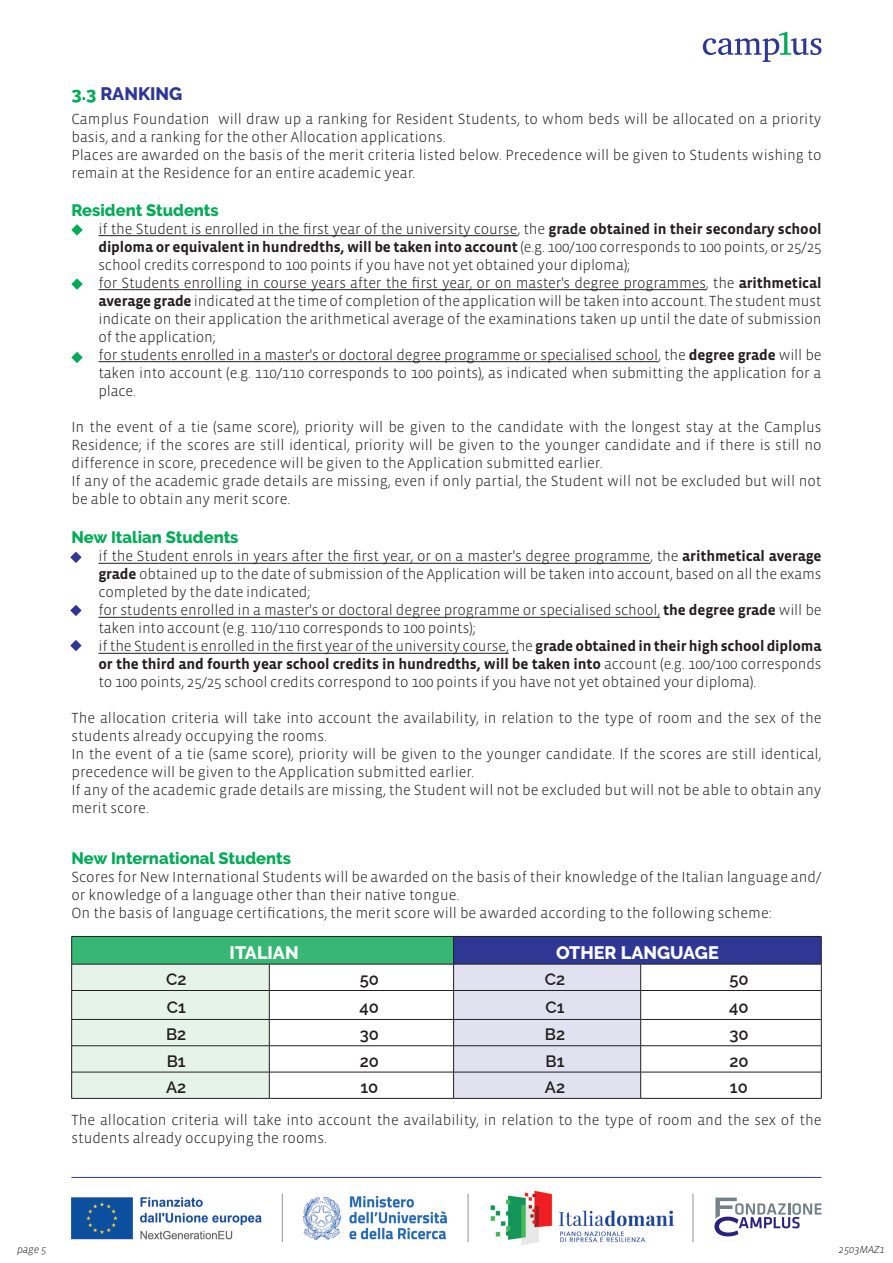
<style>
.page{position:relative;width:893px;height:1263px;background:#fff}
.page>*{position:absolute;margin:0;border:0;box-sizing:border-box;transform-origin:0 0}
.t1{font:800 18px "Raleway";color:#fff}
.t2{font:800 18px "Raleway";color:#2f3795}
.t3{font:800 16.5px "Raleway";color:#00ab57}
.t4{font:600 16.5px "Raleway";color:#231f20}
.t5{font:300 15px/18px "Vista Sans OT";color:#231f20}
.t6{font:italic 300 10.5px "Vista Sans OT";letter-spacing:-.01em;color:#231f20}
.s1{color:#00ab57}
.s2{font-weight:700}
</style>
<div class="page">
<svg style="left:703px;top:32px;width:118px;height:30px"></svg>
<hr style="left:71px;top:1177px;width:750px;height:1px;background:#2f3795">
<img style="left:71px;top:1197px;width:191px;height:42px">
<img style="left:304px;top:1196px;width:142px;height:43px">
<img style="left:490px;top:1190px;width:184px;height:55px">
<hr style="left:468px;top:1194px;width:1px;height:48px;background:#939598">
<hr style="left:282px;top:1194px;width:1px;height:48px;background:#939598">
<hr style="left:693px;top:1194px;width:1px;height:48px;background:#939598">
<svg style="left:714px;top:1197px;width:107px;height:39px"></svg>
<hr style="left:98px;top:235px;width:419px;height:1px;background:#231f20">
<hr style="left:98px;top:289px;width:608px;height:1px;background:#231f20">
<hr style="left:98px;top:361px;width:560px;height:1px;background:#231f20">
<hr style="left:98px;top:563px;width:552px;height:1px;background:#231f20">
<hr style="left:98px;top:617px;width:562px;height:1px;background:#231f20">
<hr style="left:98px;top:653px;width:411px;height:1px;background:#231f20">
<svg style="left:71px;top:224px;width:12px;height:11px"></svg>
<svg style="left:71px;top:278px;width:12px;height:12px"></svg>
<svg style="left:71px;top:352px;width:12px;height:11px"></svg>
<div style="left:72px;top:936px;width:382px;height:28px;background:#36b773"></div>
<div style="left:454px;top:936px;width:367px;height:28px;background:#2f3795"></div>
<svg style="left:270px;top:965px;width:551px;height:133px"></svg>
<hr style="left:71px;top:936px;width:198px;height:1px;background:#231f20">
<hr style="left:269px;top:936px;width:185px;height:1px;background:#231f20">
<hr style="left:454px;top:936px;width:187px;height:1px;background:#231f20">
<hr style="left:641px;top:936px;width:180px;height:1px;background:#231f20">
<hr style="left:269px;top:964px;width:185px;height:1px;background:#231f20">
<hr style="left:641px;top:964px;width:180px;height:1px;background:#231f20">
<hr style="left:269px;top:990px;width:185px;height:1px;background:#231f20">
<hr style="left:641px;top:990px;width:180px;height:1px;background:#231f20">
<hr style="left:269px;top:1019px;width:185px;height:1px;background:#231f20">
<hr style="left:641px;top:1019px;width:180px;height:1px;background:#231f20">
<hr style="left:269px;top:1045px;width:185px;height:1px;background:#231f20">
<hr style="left:641px;top:1045px;width:180px;height:1px;background:#231f20">
<hr style="left:269px;top:1072px;width:185px;height:1px;background:#231f20">
<svg style="left:71px;top:937px;width:199px;height:161px"></svg>
<hr style="left:641px;top:1072px;width:180px;height:1px;background:#231f20">
<svg style="left:453px;top:937px;width:188px;height:161px"></svg>
<svg style="left:821px;top:937px;width:1px;height:161px"></svg>
<hr style="left:71px;top:1098px;width:198px;height:1px;background:#231f20">
<hr style="left:269px;top:1098px;width:185px;height:1px;background:#231f20">
<hr style="left:454px;top:1098px;width:187px;height:1px;background:#231f20">
<hr style="left:641px;top:1098px;width:180px;height:1px;background:#231f20">
<svg style="left:70px;top:552px;width:12px;height:11px"></svg>
<svg style="left:70px;top:605px;width:12px;height:11px"></svg>
<svg style="left:70px;top:640px;width:12px;height:11px"></svg>
<p class="t2" style="left:71px;top:83px;width:113px"><span class="s1">3.3</span> RANKING</p>
<p class="t5" style="left:71px;top:110px;width:751px">Camplus Foundation will draw up a ranking for Resident Students, to whom beds will be allocated on a priority basis, and a ranking for the other Allocation applications.</p>
<p class="t5" style="left:71px;top:146px;width:751px">Places are awarded on the basis of the merit criteria listed below. Precedence will be given to Students wishing to remain at the Residence for an entire academic year.</p>
<p class="t3" style="left:71px;top:200px;width:149px">Resident Students</p>
<p class="t5" style="left:98px;top:220px;width:724px;text-align:justify">if the Student is enrolled in the first year of the university course, the <span class="s2">grade obtained in their secondary school diploma or equivalent in hundredths, will be taken into account</span> (e.g. 100/100 corresponds to 100 points, or 25/25 school credits correspond to 100 points if you have not yet obtained your diploma);</p>
<p class="t5" style="left:98px;top:274px;width:725px;text-align:justify">for Students enrolling in course years after the first year, or on master's degree programmes, the <span class="s2">arithmetical average grade</span> indicated at the time of completion of the application will be taken into account. The student must indicate on their application the arithmetical average of the examinations taken up until the date of submission of the application;</p>
<p class="t5" style="left:98px;top:346px;width:724px;text-align:justify">for students enrolled in a master's or doctoral degree programme or specialised school, the <span class="s2">degree grade</span> will be taken into account (e.g. 110/110 corresponds to 100 points), as indicated when submitting the application for a place.</p>
<p class="t5" style="left:71px;top:418px;width:752px;text-align:justify">In the event of a tie (same score), priority will be given to the candidate with the longest stay at the Camplus Residence; if the scores are still identical, priority will be given to the younger candidate and if there is still no difference in score, precedence will be given to the Application submitted earlier.</p>
<p class="t5" style="left:71px;top:472px;width:752px">If any of the academic grade details are missing, even if only partial, the Student will not be excluded but will not be able to obtain any merit score.</p>
<p class="t3" style="left:71px;top:528px;width:169px">New Italian Students</p>
<p class="t5" style="left:98px;top:547px;width:725px;text-align:justify">if the Student enrols in years after the first year, or on a master's degree programme, the <span class="s2">arithmetical average grade</span> obtained up to the date of submission of the Application will be taken into account, based on all the exams completed by the date indicated;</p>
<p class="t5" style="left:98px;top:601px;width:724px">for students enrolled in a master's or doctoral degree programme or specialised school, <span class="s2">the degree grade</span> will be taken into account (e.g. 110/110 corresponds to 100 points);</p>
<p class="t5" style="left:98px;top:637px;width:725px;text-align:justify">if the Student is enrolled in the first year of the university course, the <span class="s2">grade obtained in their high school diploma or the third and fourth year school credits in hundredths, will be taken into</span> account (e.g. 100/100 corresponds to 100 points, 25/25 school credits correspond to 100 points if you have not yet obtained your diploma).</p>
<p class="t5" style="left:71px;top:709px;width:751px">The allocation criteria will take into account the availability, in relation to the type of room and the sex of the students already occupying the rooms.</p>
<p class="t5" style="left:71px;top:745px;width:751px">In the event of a tie (same score), priority will be given to the younger candidate. If the scores are still identical, precedence will be given to the Application submitted earlier.</p>
<p class="t5" style="left:71px;top:781px;width:752px">If any of the academic grade details are missing, the Student will not be excluded but will not be able to obtain any merit score.</p>
<p class="t3" style="left:71px;top:849px;width:221px">New International Students</p>
<p class="t5" style="left:71px;top:868px;width:752px">Scores for New International Students will be awarded on the basis of their knowledge of the Italian language and/ or knowledge of a language other than their native tongue.</p>
<p class="t5" style="left:71px;top:904px;width:702px">On the basis of language certifications, the merit score will be awarded according to the following scheme:</p>
<p class="t1" style="left:230px;top:942px;width:71px">ITALIAN</p>
<p class="t1" style="left:556px;top:942px;width:164px">OTHER LANGUAGE</p>
<p class="t4" style="left:166px;top:966px;width:22px">C2</p>
<p class="t4" style="left:360px;top:966px;width:21px">50</p>
<p class="t4" style="left:545px;top:966px;width:22px">C2</p>
<p class="t4" style="left:729px;top:966px;width:21px">50</p>
<p class="t4" style="left:167px;top:994px;width:21px">C1</p>
<p class="t4" style="left:360px;top:994px;width:21px">40</p>
<p class="t4" style="left:545px;top:994px;width:21px">C1</p>
<p class="t4" style="left:729px;top:994px;width:21px">40</p>
<p class="t4" style="left:166px;top:1021px;width:22px">B2</p>
<p class="t4" style="left:360px;top:1021px;width:21px">30</p>
<p class="t4" style="left:545px;top:1021px;width:22px">B2</p>
<p class="t4" style="left:729px;top:1021px;width:21px">30</p>
<p class="t4" style="left:167px;top:1048px;width:20px">B1</p>
<p class="t4" style="left:360px;top:1048px;width:21px">20</p>
<p class="t4" style="left:546px;top:1048px;width:20px">B1</p>
<p class="t4" style="left:729px;top:1048px;width:21px">20</p>
<p class="t4" style="left:166px;top:1074px;width:22px">A2</p>
<p class="t4" style="left:360px;top:1074px;width:19px">10</p>
<p class="t4" style="left:545px;top:1074px;width:22px">A2</p>
<p class="t4" style="left:730px;top:1074px;width:19px">10</p>
<p class="t5" style="left:71px;top:1111px;width:751px">The allocation criteria will take into account the availability, in relation to the type of room and the sex of the students already occupying the rooms.</p>
<p class="t6" style="left:17px;top:1243px;width:31px">page 5</p>
<p class="t6" style="left:839px;top:1243px;width:47px">2503MAZ1</p>
</div>
